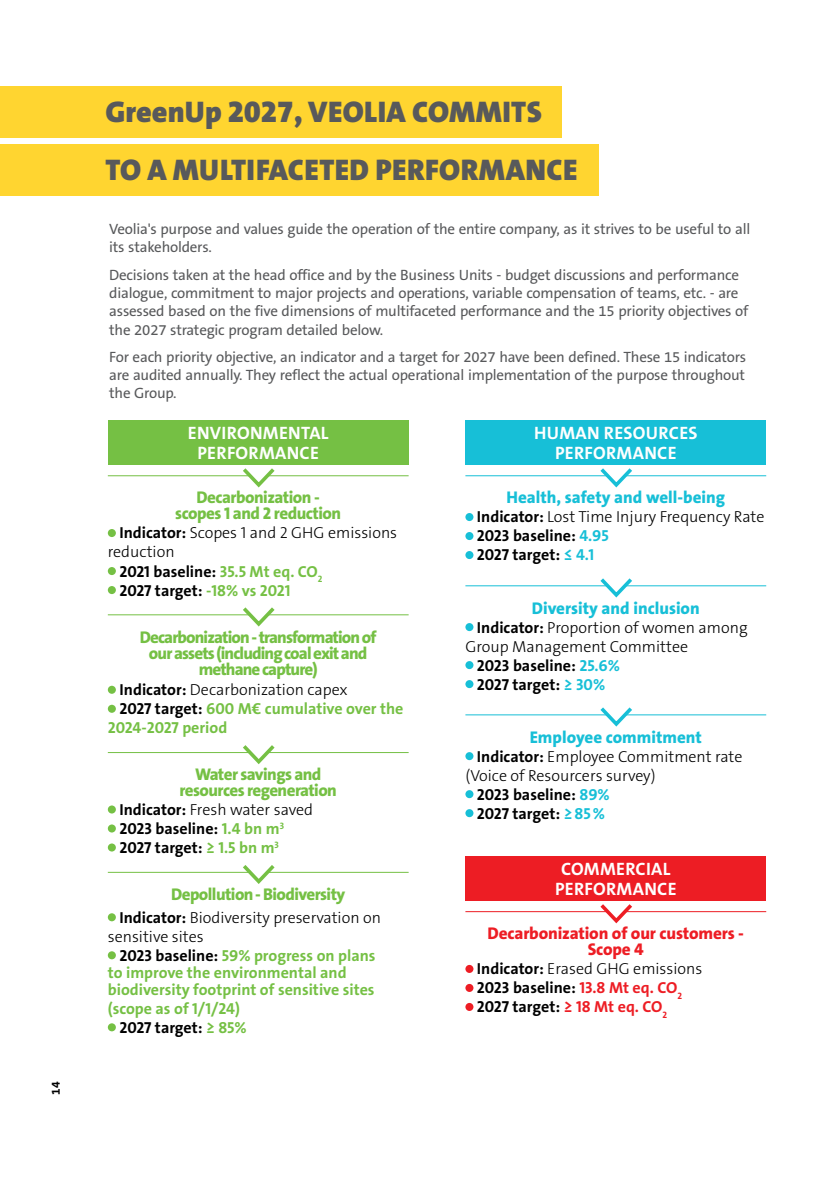
<style>
.page{position:relative;width:840px;height:1191px;background:#fff}
.page>*{position:absolute;margin:0;border:0;box-sizing:border-box;transform-origin:0 0}
.t1{font:30px/57.8px "The Sans Veolia W9 Blk";letter-spacing:.015em;color:#58595b}
.t2{font:18px/20px "The Sans Veolia W7 Bld";letter-spacing:.015em;color:#fff;text-align:center}
.t3{font:17px/16px "The Sans Veolia W8 Ex Bld";letter-spacing:-.035em;color:#75c044;text-align:center}
.t4{font:17px "The Sans Veolia W8 Ex Bld";color:#17bfd7}
.t5{font:17px/16px "The Sans Veolia W8 Ex Bld";letter-spacing:-.01em;color:#ed1d24;text-align:center}
.t6{font:16px/19px "The Sans Veolia W3 Lig";color:#000}
.t7{font:16px/19px "The Sans Veolia W7 Bld";color:#000}
.t8{font:16px/19px "The Sans Veolia W7 Bld";color:#75c044}
.t9{font:15px/18px "The Sans Veolia W5 Pla";letter-spacing:-.015em;color:#58595b}
.t10{font:12px "The Sans Veolia W7 Bld";color:#000}
.s1{font-family:"The Sans Veolia W7 Bld"}
.s2{color:#75c044}
.s3{color:#000}
.s4{color:#17bfd7}
.s5{color:#ed1d24}
</style>
<div class="page">
<div style="left:108px;top:420px;width:300px;height:44px;background:#75c044"></div>
<hr style="left:108px;top:475px;width:300px;height:1px;background:#75c044">
<svg style="left:239px;top:464px;width:39px;height:24px"></svg>
<div style="left:108px;top:529px;width:8px;height:8px;background:#75c044;border-radius:50%"></div>
<div style="left:108px;top:567px;width:8px;height:8px;background:#75c044;border-radius:50%"></div>
<div style="left:108px;top:586px;width:8px;height:8px;background:#75c044;border-radius:50%"></div>
<hr style="left:108px;top:614px;width:300px;height:1px;background:#75c044">
<svg style="left:239px;top:607px;width:39px;height:20px"></svg>
<div style="left:108px;top:685px;width:8px;height:9px;background:#75c044;border-radius:50%"></div>
<div style="left:108px;top:704px;width:8px;height:9px;background:#75c044;border-radius:50%"></div>
<hr style="left:108px;top:752px;width:300px;height:1px;background:#75c044">
<svg style="left:239px;top:745px;width:39px;height:20px"></svg>
<div style="left:108px;top:805px;width:8px;height:8px;background:#75c044;border-radius:50%"></div>
<div style="left:108px;top:824px;width:8px;height:8px;background:#75c044;border-radius:50%"></div>
<div style="left:108px;top:843px;width:8px;height:8px;background:#75c044;border-radius:50%"></div>
<hr style="left:108px;top:872px;width:300px;height:1px;background:#75c044">
<svg style="left:239px;top:865px;width:39px;height:19px"></svg>
<div style="left:108px;top:913px;width:8px;height:8px;background:#75c044;border-radius:50%"></div>
<div style="left:108px;top:951px;width:8px;height:8px;background:#75c044;border-radius:50%"></div>
<div style="left:108px;top:1023px;width:8px;height:8px;background:#75c044;border-radius:50%"></div>
<div style="left:465px;top:420px;width:300px;height:44px;background:#17bfd7"></div>
<hr style="left:465px;top:475px;width:300px;height:1px;background:#17bfd7">
<svg style="left:596px;top:464px;width:39px;height:24px"></svg>
<div style="left:465px;top:513px;width:8px;height:8px;background:#17bfd7;border-radius:50%"></div>
<div style="left:465px;top:532px;width:8px;height:8px;background:#17bfd7;border-radius:50%"></div>
<div style="left:465px;top:551px;width:8px;height:8px;background:#17bfd7;border-radius:50%"></div>
<hr style="left:465px;top:585px;width:300px;height:1px;background:#17bfd7">
<svg style="left:596px;top:578px;width:39px;height:20px"></svg>
<div style="left:465px;top:623px;width:8px;height:8px;background:#17bfd7;border-radius:50%"></div>
<div style="left:465px;top:661px;width:8px;height:8px;background:#17bfd7;border-radius:50%"></div>
<div style="left:465px;top:680px;width:8px;height:8px;background:#17bfd7;border-radius:50%"></div>
<hr style="left:465px;top:714px;width:300px;height:1px;background:#17bfd7">
<svg style="left:596px;top:707px;width:39px;height:20px"></svg>
<div style="left:465px;top:752px;width:8px;height:8px;background:#17bfd7;border-radius:50%"></div>
<div style="left:465px;top:790px;width:8px;height:8px;background:#17bfd7;border-radius:50%"></div>
<div style="left:465px;top:809px;width:8px;height:8px;background:#17bfd7;border-radius:50%"></div>
<div style="left:465px;top:856px;width:300px;height:44px;background:#ed1d24"></div>
<hr style="left:465px;top:911px;width:300px;height:1px;background:#ed1d24">
<svg style="left:596px;top:900px;width:39px;height:24px"></svg>
<div style="left:465px;top:965px;width:8px;height:8px;background:#ed1d24;border-radius:50%"></div>
<div style="left:465px;top:984px;width:8px;height:8px;background:#ed1d24;border-radius:50%"></div>
<div style="left:465px;top:1003px;width:8px;height:8px;background:#ed1d24;border-radius:50%"></div>
<div style="left:0;top:86px;width:561px;height:51px;background:#ffd530"></div>
<div style="left:0;top:144px;width:598px;height:51px;background:#ffd530"></div>
<p class="t10" style="left:48px;top:1094px;width:14px;rotate:-90deg">14</p>
<h1 class="t1" style="left:105px;top:83px;width:473px">GreenUp 2027, VEOLIA COMMITS<br>TO A MULTIFACETED PERFORMANCE</h1>
<p class="t9" style="left:109px;top:220px;width:642px">Veolia's purpose and values guide the operation of the entire company, as it strives to be useful to all its stakeholders.</p>
<p class="t9" style="left:109px;top:266px;width:640px">Decisions taken at the head office and by the Business Units - budget discussions and performance dialogue, commitment to major projects and operations, variable compensation of teams, etc. - are assessed based on the five dimensions of multifaceted performance and the 15 priority objectives of the 2027 strategic program detailed below.</p>
<p class="t9" style="left:109px;top:348px;width:638px;text-align:justify">For each priority objective, an indicator and a target for 2027 have been defined. These 15 indicators are audited annually. They reflect the actual operational implementation of the purpose throughout the Group.</p>
<p class="t2" style="left:188px;top:423px;width:142px">ENVIRONMENTAL<br>PERFORMANCE</p>
<p class="t3" style="left:175px;top:490px;width:167px">Decarbonization - scopes 1 and 2 reduction</p>
<p class="t6" style="left:108px;top:523px;width:291px;text-indent:12px"><span class="s1">Indicator:</span> Scopes 1 and 2 GHG emissions reduction</p>
<p class="t7" style="left:119px;top:561px;width:204px">2021 baseline: <span class="s2">35.5 Mt eq. CO</span><sub>2<br></sub>2027 target: <span class="s2">-18% vs 2021</span></p>
<p class="t3" style="left:140px;top:629px;width:238px">Decarbonization - transformation of our assets (including coal exit and methane capture)</p>
<p class="t6" style="left:119px;top:680px;width:230px"><span class="s1">Indicator:</span> Decarbonization capex</p>
<p class="t8" style="left:108px;top:699px;width:297px;text-indent:12px"><span class="s3">2027 target:</span> 600 M€ cumulative over the<br>2024-2027 period</p>
<p class="t3" style="left:179px;top:766px;width:159px">Water savings and resources regeneration</p>
<p class="t6" style="left:119px;top:800px;width:195px"><span class="s1">Indicator:</span> Fresh water saved</p>
<p class="t7" style="left:119px;top:819px;width:166px">2023 baseline: <span class="s2">1.4 bn m</span><sup>3<br></sup>2027 target: <span class="s2">≥ 1.5 bn m</span><sup>3</sup></p>
<p class="t3" style="left:171px;top:886px;width:176px">Depollution- Biodiversity</p>
<p class="t6" style="left:108px;top:908px;width:274px;text-indent:12px"><span class="s1">Indicator:</span> Biodiversity preservation on sensitive sites</p>
<p class="t8" style="left:108px;top:947px;width:269px;line-height:17px;text-indent:12px"><span class="s3">2023 baseline:</span> 59% progress on plans to improve the environmental and biodiversity footprint of sensitive sites</p>
<p class="t8" style="left:119px;top:999px;width:129px;text-indent:-12px">(scope as of 1/1/24)<br><span class="s3">2027 target:</span> ≥ 85%</p>
<p class="t2" style="left:533px;top:423px;width:165px">HUMAN RESOURCES<br>PERFORMANCE</p>
<p class="t4" style="left:506px;top:486px;width:220px">Health, safety and well-being</p>
<p class="t6" style="left:476px;top:507px;width:289px"><span class="s1">Indicator:</span> Lost Time Injury Frequency Rate</p>
<p class="t7" style="left:476px;top:526px;width:133px">2023 baseline: <span class="s4">4.95<br></span>2027 target: <span class="s4">≤ 4.1</span></p>
<p class="t4" style="left:531px;top:596px;width:169px">Diversity and inclusion</p>
<p class="t6" style="left:465px;top:617px;width:283px;text-indent:12px"><span class="s1">Indicator:</span> Proportion of women among<br>Group Management Committee</p>
<p class="t7" style="left:476px;top:655px;width:144px">2023 baseline: <span class="s4">25.6%<br></span>2027 target: <span class="s4">≥ 30%</span></p>
<p class="t4" style="left:529px;top:725px;width:174px">Employee commitment</p>
<p class="t6" style="left:465px;top:746px;width:278px;text-indent:12px"><span class="s1">Indicator:</span> Employee Commitment rate (Voice of Resourcers survey)</p>
<p class="t7" style="left:476px;top:784px;width:134px">2023 baseline: <span class="s4">89%<br></span>2027 target: <span class="s4">≥85%</span></p>
<p class="t2" style="left:554px;top:858px;width:123px">COMMERCIAL<br>PERFORMANCE</p>
<p class="t5" style="left:487px;top:925px;width:258px">Decarbonization of our customers -<br>Scope 4</p>
<p class="t6" style="left:476px;top:959px;width:227px"><span class="s1">Indicator:</span> Erased GHG emissions</p>
<p class="t7" style="left:476px;top:978px;width:206px">2023 baseline: <span class="s5">13.8 Mt eq. CO</span><sub>2<br></sub>2027 target: <span class="s5">≥ 18 Mt eq. CO</span><sub>2</sub></p>
</div>
